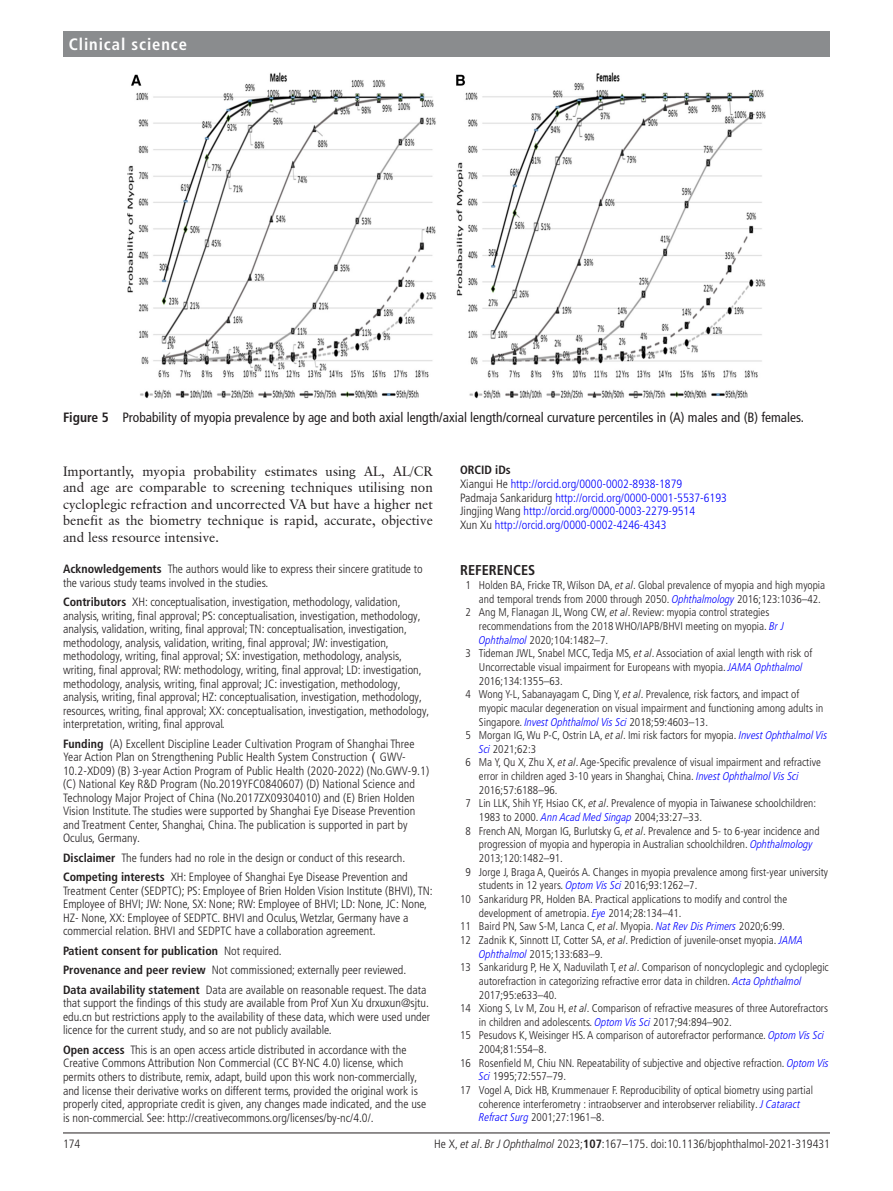
<style>
.page{position:relative;width:893px;height:1191px;background:#fff}
.page>*{position:absolute;margin:0;border:0;box-sizing:border-box;transform-origin:0 0}
.t1{font:700 condensed 16.5px "Frutiger LT Pro";letter-spacing:.055em;color:#fff}
.t2{font:700 condensed 14.25px "Frutiger LT Std";color:#231f20}
.t3{font:13.5px/16.5px "Classical Garamond BT";color:#231f20;text-align:justify}
.t4{font:condensed 13.5px "Frutiger LT Pro";color:#231f20}
.t5{font:300 condensed 12px/13.5px "Frutiger LT Pro";color:#231f20}
.t6{font:300 condensed 12px/13.6px "Frutiger LT Pro";color:#00f}
.t7{font:300 condensed 11.25px "Frutiger LT Pro";color:#231f20}
.s1{font-weight:700}
.s2{font-family:"Arial Unicode MS";font-weight:400;font-stretch:normal}
.s3{font-weight:700;color:#231f20}
.s4{color:#231f20}
.s5{font-style:italic}
.s6{font-style:italic;color:#00f}
</style>
<div class="page">
<hr style="left:63px;top:1132px;width:767px;height:1px;background:#231f20">
<div style="left:63px;top:31px;width:767px;height:25px;background:#8a8c8e"></div>
<img style="left:128px;top:72px;width:637px;height:326px">
<h1 class="t1" style="left:69px;top:34px;width:120px">Clinical science</h1>
<p class="t4" style="left:63px;top:410px;width:742px"><span class="s1">Figure 5</span> Probability of myopia prevalence by age and both axial length/axial length/corneal curvature percentiles in (A) males and (B) females.</p>
<p class="t3" style="left:63px;top:462px;width:371px">Importantly, myopia probability estimates using AL, AL/CR and age are comparable to screening techniques utilising non cycloplegic refraction and uncorrected VA but have a higher net benefit as the biometry technique is rapid, accurate, objective and less resource intensive.</p>
<p class="t5" style="left:63px;top:562px;width:361px"><span class="s1">Acknowledgements</span> The authors would like to express their sincere gratitude to the various study teams involved in the studies.</p>
<p class="t5" style="left:63px;top:595px;width:368px"><span class="s1">Contributors</span> XH: conceptualisation, investigation, methodology, validation, analysis, writing, final approval; PS: conceptualisation, investigation, methodology, analysis, validation, writing, final approval; TN: conceptualisation, investigation, methodology, analysis, validation, writing, final approval; JW: investigation, methodology, writing, final approval; SX: investigation, methodology, analysis, writing, final approval; RW: methodology, writing, final approval; LD: investigation, methodology, analysis, writing, final approval; JC: investigation, methodology, analysis, writing, final approval; HZ: conceptualisation, investigation, methodology, resources, writing, final approval; XX: conceptualisation, investigation, methodology, interpretation, writing, final approval.</p>
<p class="t5" style="left:63px;top:737px;width:368px"><span class="s1">Funding</span> (A) Excellent Discipline Leader Cultivation Program of Shanghai Three Year Action Plan on Strengthening Public Health System Construction<span class="s2">（</span>GWV-10.2-XD09) (B) 3-year Action Program of Public Health (2020-2022) (No.GWV-9.1) (C) National Key R&amp;D Program (No.2019YFC0840607) (D) National Science and Technology Major Project of China (No.2017ZX09304010) and (E) Brien Holden Vision Institute. The studies were supported by Shanghai Eye Disease Prevention and Treatment Center, Shanghai, China. The publication is supported in part by Oculus, Germany.</p>
<p class="t5" style="left:63px;top:848px;width:346px;line-height:19.5px"><span class="s1">Disclaimer</span> The funders had no role in the design or conduct of this research.<br><span class="s1">Competing interests</span> XH: Employee of Shanghai Eye Disease Prevention and</p>
<p class="t5" style="left:63px;top:884px;width:371px">Treatment Center (SEDPTC); PS: Employee of Brien Holden Vision Institute (BHVI), TN:<br>Employee of BHVI; JW: None, SX: None; RW: Employee of BHVI; LD: None, JC: None, HZ- None, XX: Employee of SEDPTC. BHVI and Oculus, Wetzlar, Germany have a commercial relation. BHVI and SEDPTC have a collaboration agreement.</p>
<p class="t5" style="left:63px;top:941px;width:365px;line-height:19.5px"><span class="s1">Patient consent for publication</span> Not required.<br><span class="s1">Provenance and peer review</span> Not commissioned; externally peer reviewed.<br><span class="s1">Data availability statement</span> Data are available on reasonable request. The data</p>
<p class="t5" style="left:63px;top:996px;width:369px;text-align:justify">that support the findings of this study are available from Prof Xun Xu drxuxun@sjtu. edu.cn but restrictions apply to the availability of these data, which were used under licence for the current study, and so are not publicly available.</p>
<p class="t5" style="left:63px;top:1043px;width:365px"><span class="s1">Open access</span> This is an open access article distributed in accordance with the Creative Commons Attribution Non Commercial (CC BY-NC 4.0) license, which permits others to distribute, remix, adapt, build upon this work non-commercially, and license their derivative works on different terms, provided the original work is properly cited, appropriate credit is given, any changes made indicated, and the use is non-commercial. See: http://creativecommons.org/licenses/by-nc/4.0/.</p>
<p class="t6" style="left:460px;top:463px;width:268px"><span class="s3">ORCID iDs<br></span><span class="s4">Xiangui He</span> http://orcid.org/0000-0002-8938-1879<br><span class="s4">Padmaja Sankaridurg</span> http://orcid.org/0000-0001-5537-6193<br><span class="s4">Jingjing Wang</span> http://orcid.org/0000-0003-2279-9514<br><span class="s4">Xun Xu</span> http://orcid.org/0000-0002-4246-4343</p>
<p class="t2" style="left:460px;top:562px;width:77px">REFERENCES</p>
<p class="t7" style="left:465px;top:578px;width:361px">1 Holden BA, Fricke TR, Wilson DA, <span class="s5">et al</span>. Global prevalence of myopia and high myopia</p>
<p class="t7" style="left:479px;top:592px;width:343px">and temporal trends from 2000 through 2050. <span class="s6">Ophthalmology</span> 2016;123:1036–42.</p>
<p class="t7" style="left:465px;top:606px;width:305px">2 Ang M, Flanagan JL, Wong CW, <span class="s5">et al</span>. Review: myopia control strategies</p>
<p class="t7" style="left:479px;top:619px;width:306px">recommendations from the 2018 WHO/IAPB/BHVI meeting on myopia. <span class="s6">Br J</span></p>
<p class="t7" style="left:479px;top:633px;width:131px"><span class="s6">Ophthalmol</span> 2020;104:1482–7.</p>
<p class="t7" style="left:465px;top:647px;width:348px">3 Tideman JWL, Snabel MCC, Tedja MS, <span class="s5">et al</span>. Association of axial length with risk of</p>
<p class="t7" style="left:479px;top:660px;width:325px">Uncorrectable visual impairment for Europeans with myopia. <span class="s6">JAMA Ophthalmol</span></p>
<p class="t7" style="left:479px;top:674px;width:85px">2016;134:1355–63.</p>
<p class="t7" style="left:465px;top:688px;width:335px">4 Wong Y-L, Sabanayagam C, Ding Y, <span class="s5">et al</span>. Prevalence, risk factors, and impact of</p>
<p class="t7" style="left:479px;top:701px;width:346px">myopic macular degeneration on visual impairment and functioning among adults in</p>
<p class="t7" style="left:479px;top:715px;width:231px">Singapore. <span class="s6">Invest Ophthalmol Vis Sci</span> 2018;59:4603–13.</p>
<p class="t7" style="left:465px;top:729px;width:363px">5 Morgan IG, Wu P-C, Ostrin LA, <span class="s5">et al</span>. Imi risk factors for myopia. <span class="s6">Invest Ophthalmol Vis</span></p>
<p class="t7" style="left:479px;top:742px;width:59px"><span class="s6">Sci</span> 2021;62:3</p>
<p class="t7" style="left:465px;top:756px;width:357px">6 Ma Y, Qu X, Zhu X, <span class="s5">et al</span>. Age-Specific prevalence of visual impairment and refractive</p>
<p class="t7" style="left:479px;top:769px;width:321px">error in children aged 3-10 years in Shanghai, China. <span class="s6">Invest Ophthalmol Vis Sci</span></p>
<p class="t7" style="left:479px;top:783px;width:80px">2016;57:6188–96.</p>
<p class="t7" style="left:465px;top:797px;width:352px">7 Lin LLK, Shih YF, Hsiao CK, <span class="s5">et al</span>. Prevalence of myopia in Taiwanese schoolchildren:</p>
<p class="t7" style="left:479px;top:810px;width:225px">1983 to 2000. <span class="s6">Ann Acad Med Singap</span> 2004;33:27–33.</p>
<p class="t7" style="left:465px;top:824px;width:356px">8 French AN, Morgan IG, Burlutsky G, <span class="s5">et al</span>. Prevalence and 5- to 6-year incidence and</p>
<p class="t7" style="left:479px;top:838px;width:335px">progression of myopia and hyperopia in Australian schoolchildren. <span class="s6">Ophthalmology</span></p>
<p class="t7" style="left:479px;top:851px;width:85px">2013;120:1482–91.</p>
<p class="t7" style="left:465px;top:865px;width:364px">9 Jorge J, Braga A, Queirós A. Changes in myopia prevalence among first-year university</p>
<p class="t7" style="left:479px;top:879px;width:220px">students in 12 years. <span class="s6">Optom Vis Sci</span> 2016;93:1262–7.</p>
<p class="t7" style="left:460px;top:892px;width:329px">10 Sankaridurg PR, Holden BA. Practical applications to modify and control the</p>
<p class="t7" style="left:479px;top:906px;width:204px">development of ametropia. <span class="s6">Eye</span> 2014;28:134–41.</p>
<p class="t7" style="left:460px;top:920px;width:326px">11 Baird PN, Saw S-M, Lanca C, <span class="s5">et al</span>. Myopia. <span class="s6">Nat Rev Dis Primers</span> 2020;6:99.</p>
<p class="t7" style="left:460px;top:933px;width:344px">12 Zadnik K, Sinnott LT, Cotter SA, <span class="s5">et al</span>. Prediction of juvenile-onset myopia. <span class="s6">JAMA</span></p>
<p class="t7" style="left:479px;top:947px;width:125px"><span class="s6">Ophthalmol</span> 2015;133:683–9.</p>
<p class="t7" style="left:460px;top:961px;width:370px">13 Sankaridurg P, He X, Naduvilath T, <span class="s5">et al</span>. Comparison of noncycloplegic and cycloplegic</p>
<p class="t7" style="left:479px;top:974px;width:324px">autorefraction in categorizing refractive error data in children. <span class="s6">Acta Ophthalmol</span></p>
<p class="t7" style="left:479px;top:988px;width:79px">2017;95:e633–40.</p>
<p class="t7" style="left:460px;top:1001px;width:369px">14 Xiong S, Lv M, Zou H, <span class="s5">et al</span>. Comparison of refractive measures of three Autorefractors</p>
<p class="t7" style="left:479px;top:1015px;width:254px">in children and adolescents. <span class="s6">Optom Vis Sci</span> 2017;94:894–902.</p>
<p class="t7" style="left:460px;top:1029px;width:366px">15 Pesudovs K, Weisinger HS. A comparison of autorefractor performance. <span class="s6">Optom Vis Sci</span></p>
<p class="t7" style="left:479px;top:1042px;width:69px">2004;81:554–8.</p>
<p class="t7" style="left:460px;top:1056px;width:370px">16 Rosenfield M, Chiu NN. Repeatability of subjective and objective refraction. <span class="s6">Optom Vis</span></p>
<p class="t7" style="left:479px;top:1070px;width:89px"><span class="s6">Sci</span> 1995;72:557–79.</p>
<p class="t7" style="left:460px;top:1083px;width:354px">17 Vogel A, Dick HB, Krummenauer F. Reproducibility of optical biometry using partial</p>
<p class="t7" style="left:479px;top:1097px;width:323px">coherence interferometry : intraobserver and interobserver reliability. <span class="s6">J Cataract</span></p>
<p class="t7" style="left:479px;top:1111px;width:127px"><span class="s6">Refract Surg</span> 2001;27:1961–8.</p>
<p class="t5" style="left:63px;top:1136px;width:19px">174</p>
<p class="t5" style="left:434px;top:1136px;width:397px">He X, <span class="s5">et al</span>. <span class="s5">Br J Ophthalmol</span> 2023;<span class="s1">107</span>:167–175. doi:10.1136/bjophthalmol-2021-319431</p>
</div>
